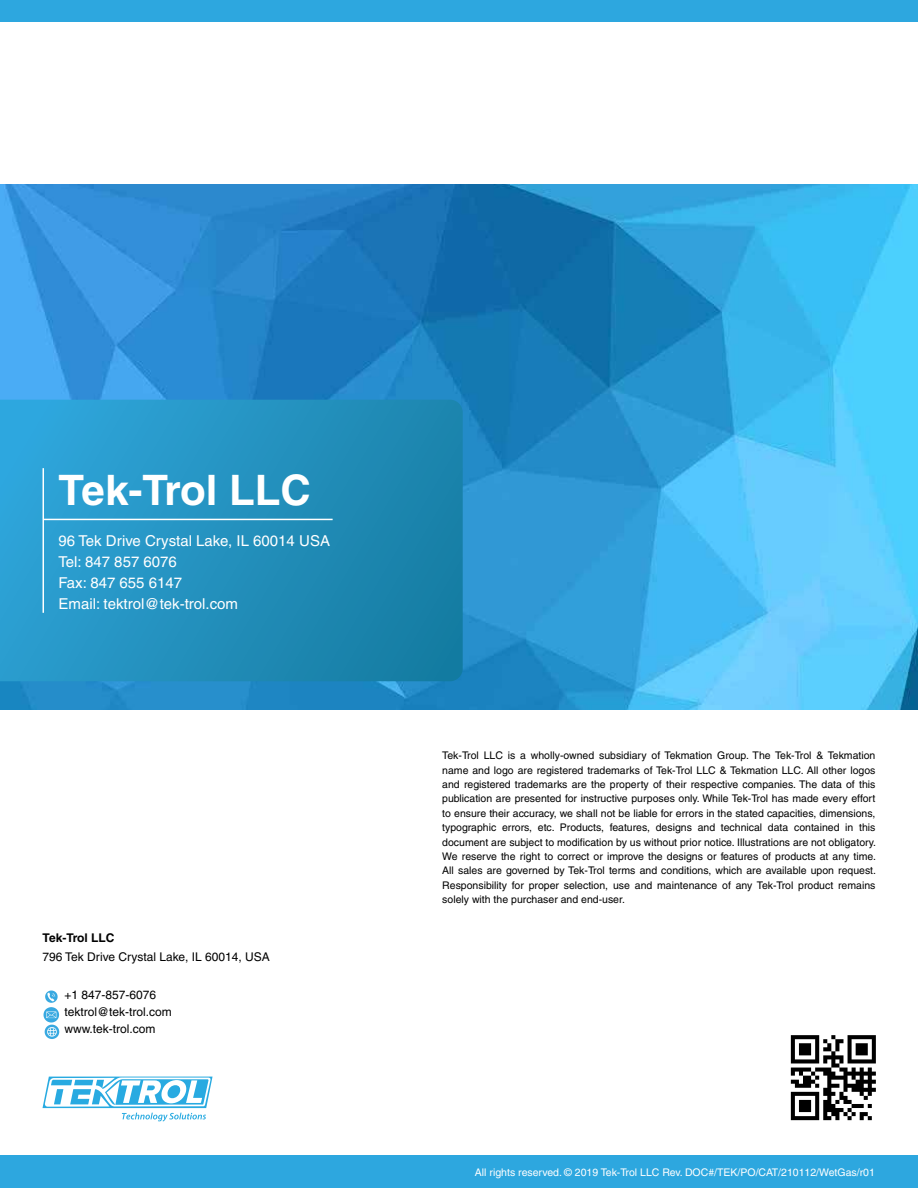
<style>
.page{position:relative;width:918px;height:1188px;background:#fff}
.page>*{position:absolute;margin:0;border:0;box-sizing:border-box;transform-origin:0 0}
.t1{font:700 42px "Helvetica CE";color:#fff}
.t2{font:15px/21px "Helvetica CE";color:#fff}
.t3{font:12px/16.6px "Helvetica CE";color:#000}
.t4{font:700 12px "Helvetica CE";color:#000}
.t5{font:10.5px/14.4px "Helvetica CE";color:#000;text-align:justify}
.t6{font:10.5px "Helvetica CE";color:#fff}
</style>
<div class="page">
<div style="left:0;top:1155px;width:918px;height:33px;background:#2da7df"></div>
<div style="left:0;top:0;width:918px;height:21px;background:#2da7df"></div>
<img style="left:0;top:184px;width:918px;height:525px">
<svg style="left:43px;top:1077px;width:170px;height:45px"></svg>
<svg style="left:0;top:400px;width:463px;height:281px"></svg>
<hr style="left:44px;top:519px;width:289px;height:1px;background:#fff">
<hr style="left:43px;top:468px;width:1px;height:145px;background:#fff">
<svg style="left:791px;top:1035px;width:85px;height:85px"></svg>
<img style="left:45px;top:990px;width:13px;height:13px">
<img style="left:43px;top:1007px;width:16px;height:32px">
<h1 class="t1" style="left:59px;top:464px;width:254px">Tek-Trol LLC</h1>
<h2 class="t2" style="left:59px;top:530px;width:273px">96 Tek Drive Crystal Lake, IL 60014 USA<br>Tel: 847 857 6076<br>Fax: 847 655 6147<br>Email: tektrol@tek-trol.com</h2>
<p class="t4" style="left:43px;top:931px;width:74px">Tek-Trol LLC</p>
<p class="t3" style="left:43px;top:948px;width:229px">796 Tek Drive Crystal Lake, IL 60014, USA</p>
<p class="t3" style="left:64px;top:987px;width:109px">+1 847-857-6076 tektrol@tek-trol.com www.tek-trol.com</p>
<p class="t5" style="left:442px;top:748px;width:435px">Tek-Trol LLC is a wholly-owned subsidiary of Tekmation Group. The Tek-Trol &amp; Tekmation name and logo are registered trademarks of Tek-Trol LLC &amp; Tekmation LLC. All other logos and registered trademarks are the property of their respective companies. The data of this publication are presented for instructive purposes only. While Tek-Trol has made every effort to ensure their accuracy, we shall not be liable for errors in the stated capacities, dimensions, typographic errors, etc. Products, features, designs and technical data contained in this document are subject to modification by us without prior notice. Illustrations are not obligatory.<br>We reserve the right to correct or improve the designs or features of products at any time.<br>All sales are governed by Tek-Trol terms and conditions, which are available upon request.<br>Responsibility for proper selection, use and maintenance of any Tek-Trol product remains solely with the purchaser and end-user.</p>
<p class="t6" style="left:475px;top:1166px;width:402px">All rights reserved. © 2019 Tek-Trol LLC Rev. DOC#/TEK/PO/CAT/210112/WetGas/r01</p>
</div>
